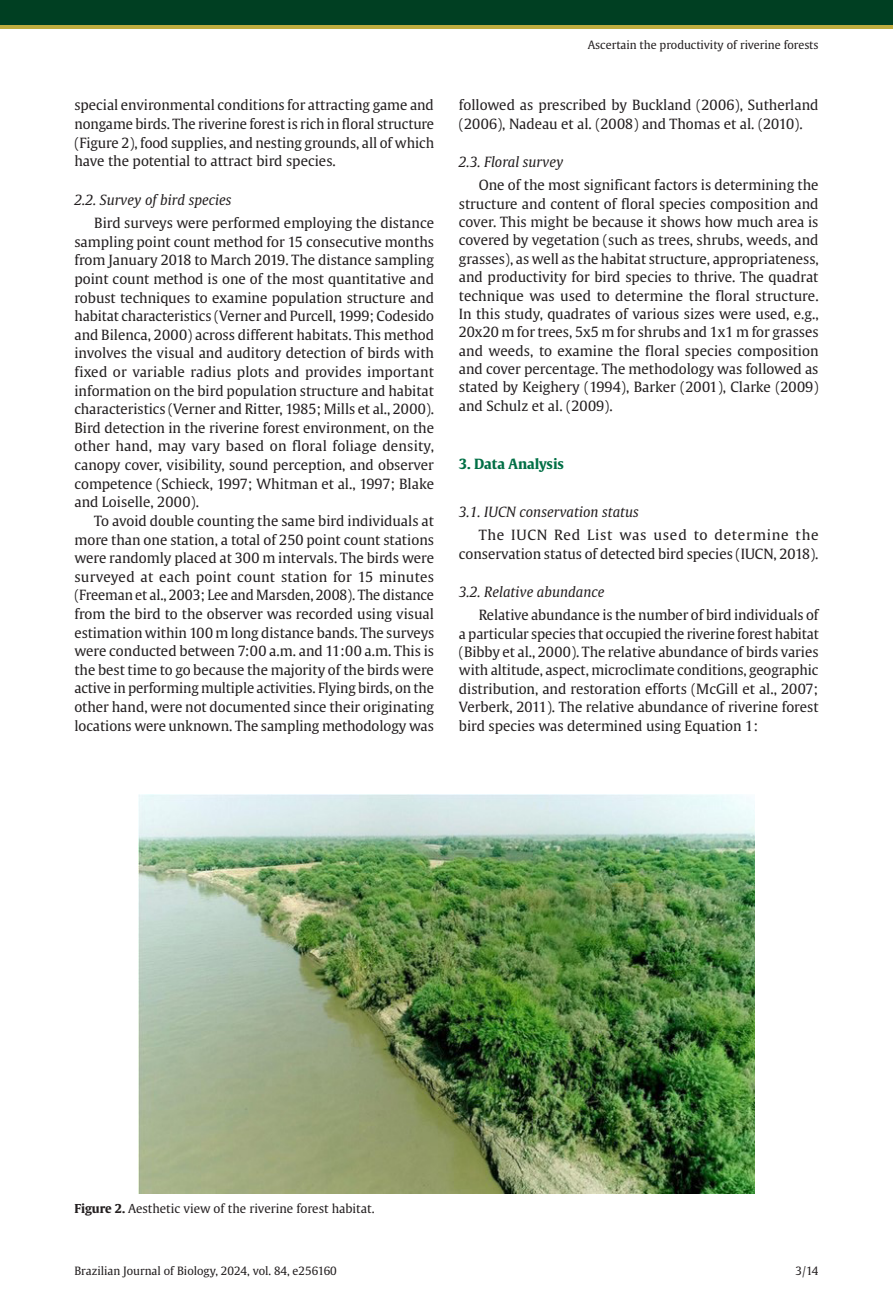
<style>
.page{position:relative;width:893px;height:1315px;background:#fff}
.page>*{position:absolute;margin:0;border:0;box-sizing:border-box;transform-origin:0 0}
.Paragraph{font:14px/18.6px "Gulliver";color:#231f20;text-align:justify}
.Heading2{font:italic 14px "Gulliver";color:#231f20}
.Heading1{font:700 14px "Gulliver";color:#016f45}
.FigureCaption{font:12.25px "Gulliver";color:#231f20}
.t1{font:11.38px "Gulliver";color:#231f20}
.s1{font-weight:700}
</style>
<div class="page">
<div style="left:0;top:12px;width:893px;height:17px;background:#beab3f"></div>
<div style="left:0;top:0;width:893px;height:25px;background:#003f22"></div>
<img style="left:139px;top:794px;width:615px;height:399px">
<p class="Paragraph" style="left:74px;top:96px;width:361px">special environmental conditions for attracting game and nongame birds. The riverine forest is rich in floral structure (Figure 2), food supplies, and nesting grounds, all of which have the potential to attract bird species.</p>
<p class="Heading2" style="left:74px;top:191px;width:159px">2.2. Survey of bird species</p>
<p class="Paragraph" style="left:74px;top:214px;width:361px;text-indent:20px">Bird surveys were performed employing the distance sampling point count method for 15 consecutive months from January 2018 to March 2019. The distance sampling point count method is one of the most quantitative and robust techniques to examine population structure and habitat characteristics (Verner and Purcell, 1999; Codesido and Bilenca, 2000) across different habitats. This method involves the visual and auditory detection of birds with fixed or variable radius plots and provides important information on the bird population structure and habitat characteristics (Verner and Ritter, 1985; Mills et al., 2000).<br>Bird detection in the riverine forest environment, on the other hand, may vary based on floral foliage density, canopy cover, visibility, sound perception, and observer competence (Schieck, 1997; Whitman et al., 1997; Blake and Loiselle, 2000).</p>
<p class="Paragraph" style="left:74px;top:511px;width:361px;text-indent:20px">To avoid double counting the same bird individuals at more than one station, a total of 250 point count stations were randomly placed at 300 m intervals. The birds were surveyed at each point count station for 15 minutes (Freeman et al., 2003; Lee and Marsden, 2008). The distance from the bird to the observer was recorded using visual estimation within 100 m long distance bands. The surveys were conducted between 7:00 a.m. and 11:00 a.m. This is the best time to go because the majority of the birds were active in performing multiple activities. Flying birds, on the other hand, were not documented since their originating locations were unknown. The sampling methodology was</p>
<p class="t1" style="left:588px;top:37px;width:232px">Ascertain the productivity of riverine forests</p>
<p class="Paragraph" style="left:459px;top:96px;width:361px">followed as prescribed by Buckland (2006), Sutherland (2006), Nadeau et al. (2008) and Thomas et al. (2010).</p>
<p class="Heading2" style="left:459px;top:153px;width:106px">2.3. Floral survey</p>
<p class="Paragraph" style="left:459px;top:176px;width:361px;text-indent:20px">One of the most significant factors is determining the structure and content of floral species composition and cover. This might be because it shows how much area is covered by vegetation (such as trees, shrubs, weeds, and grasses), as well as the habitat structure, appropriateness, and productivity for bird species to thrive. The quadrat technique was used to determine the floral structure.<br>In this study, quadrates of various sizes were used, e.g., 20x20 m for trees, 5x5 m for shrubs and 1x1 m for grasses and weeds, to examine the floral species composition and cover percentage. The methodology was followed as stated by Keighery (1994), Barker (2001), Clarke (2009) and Schulz et al. (2009).</p>
<p class="Heading1" style="left:459px;top:455px;width:107px">3. Data Analysis</p>
<p class="Heading2" style="left:459px;top:503px;width:182px">3.1. IUCN conservation status</p>
<p class="Paragraph" style="left:459px;top:526px;width:361px;text-align:right">The IUCN Red List was used to determine the conservation status of detected bird species (IUCN, 2018).</p>
<p class="Heading2" style="left:459px;top:583px;width:147px">3.2. Relative abundance</p>
<p class="Paragraph" style="left:459px;top:606px;width:361px;text-indent:20px">Relative abundance is the number of bird individuals of a particular species that occupied the riverine forest habitat (Bibby et al., 2000). The relative abundance of birds varies with altitude, aspect, microclimate conditions, geographic distribution, and restoration efforts (McGill et al., 2007; Verberk, 2011). The relative abundance of riverine forest bird species was determined using Equation 1:</p>
<p class="FigureCaption" style="left:74px;top:1201px;width:302px"><span class="s1">Figure 2.</span> Aesthetic view of the riverine forest habitat.</p>
<p class="t1" style="left:74px;top:1264px;width:264px">Brazilian Journal of Biology, 2024, vol. 84, e256160</p>
<p class="t1" style="left:796px;top:1264px;width:24px">3/14</p>
</div>
